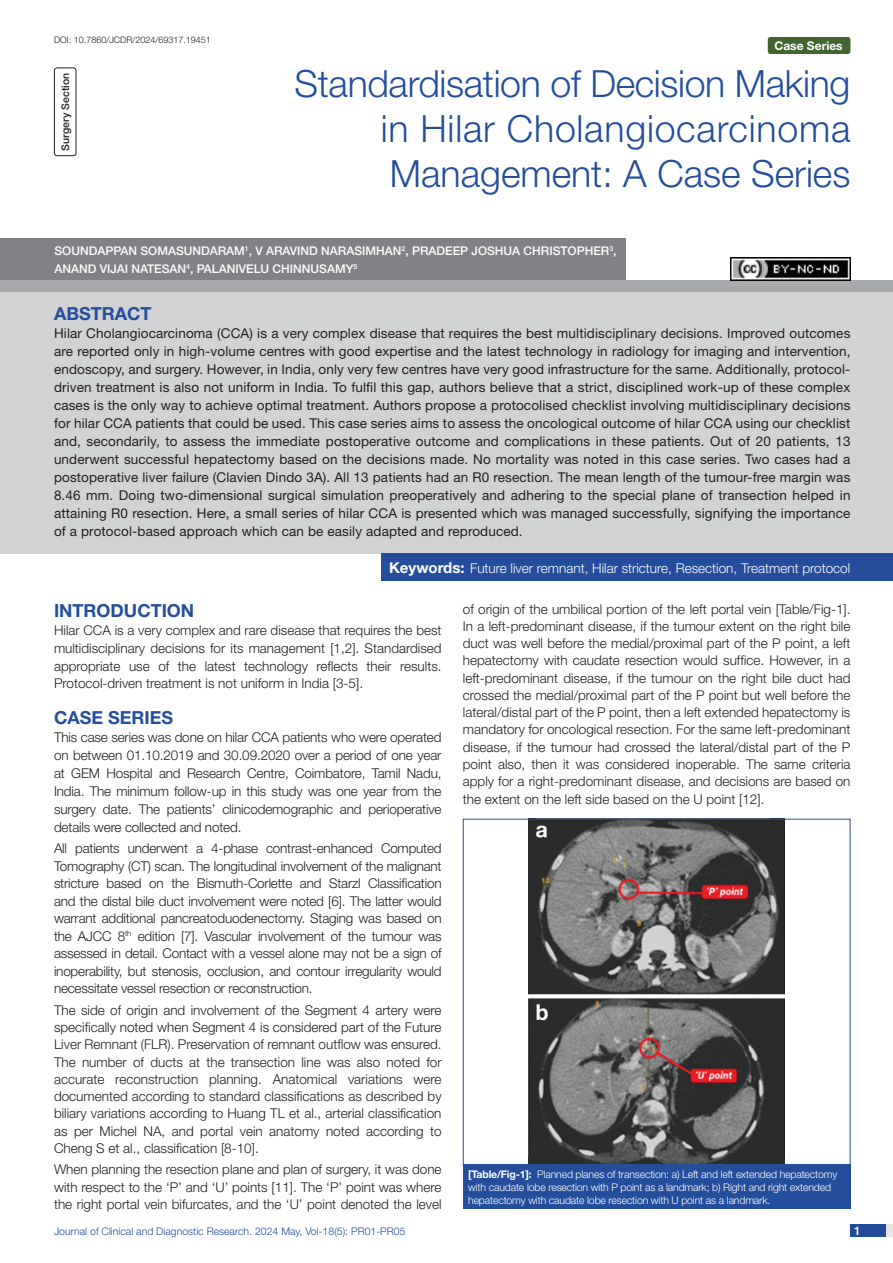
<style>
.page{position:relative;width:893px;height:1263px;background:#fff}
.page>*{position:absolute;margin:0;border:0;box-sizing:border-box;transform-origin:0 0}
.t1{font:300 37.5px/45px "Helvetica Neue";letter-spacing:.02em;color:#244e9b;text-align:justify}
.Heading{font:700 18px "Helvetica Neue";color:#244e9b}
.Abstract_head{font:700 18px "Helvetica Neue";color:#244e9b}
.Body_text{font:300 13.5px/17.2px "Helvetica Neue";color:#231f20;text-align:justify}
.Abstract_Text{font:13.5px/18px "Helvetica Neue";letter-spacing:.01em;color:#231f20;text-align:justify}
.Key_words{font:300 13.5px "Helvetica Neue";color:#fff}
.Author{font:500 12px/18.8px "Helvetica Neue";color:#fff}
.t2{font:700 12px "Helvetica Neue";color:#fff}
.TABLE_FIG{font:300 10.5px/12.6px "Helvetica Neue";letter-spacing:-.015em;color:#fff}
.t3{font:300 10.5px "Helvetica Neue";color:#244e9b}
.section{font:500 10.5px "Helvetica Neue";color:#231f20}
.DOI{font:300 9px "Helvetica Neue";color:#231f20}
.s1{font-weight:700;font-size:15px}
.s2{font-weight:700}
</style>
<div class="page">
<div style="left:850px;top:1224px;width:43px;height:13px;background:#e6e7e9"></div>
<div style="left:850px;top:1224px;width:35px;height:13px;background:#214c99"></div>
<div style="left:54px;top:68px;width:22px;height:88px;border:1px solid #231f20;border-radius:3px"></div>
<div style="left:768px;top:37px;width:82px;height:17px;background:#42652f;border-radius:3px"></div>
<div style="left:0;top:280px;width:893px;height:12px;background:#a8a9ad"></div>
<div style="left:0;top:238px;width:626px;height:42px;background:#808285"></div>
<div style="left:0;top:292px;width:893px;height:261px;background:#d1d2d4"></div>
<div style="left:381px;top:553px;width:512px;height:28px;background:#244e9b"></div>
<img style="left:529px;top:821px;width:255px;height:343px">
<div style="left:463px;top:1165px;width:387px;height:44px;background:#244e9b"></div>
<img style="left:730px;top:258px;width:120px;height:22px">
<p class="DOI" style="left:54px;top:35px;width:158px">DOI: 10.7860/JCDR/2024/69317.19451</p>
<p class="section" style="left:59px;top:150px;width:79px;rotate:-90deg">SURGERY SECTION</p>
<p class="t1" style="left:381px;top:60px;width:471px;text-indent:-86px">Standardisation of Decision Making in Hilar Cholangiocarcinoma Management: A Case Series</p>
<p class="t2" style="left:774px;top:38px;width:70px">Case Series</p>
<p class="Author" style="left:54px;top:241px;width:564px">SOUNDAPPAN SOMASUNDARAM<sup>1</sup>, V ARAVIND NARASIMHAN<sup>2</sup>, PRADEEP JOSHUA CHRISTOPHER<sup>3</sup>,<br>ANAND VIJAI NATESAN<sup>4</sup>, PALANIVELU CHINNUSAMY<sup>5</sup></p>
<p class="Abstract_head" style="left:54px;top:303px;width:99px">ABSTRACT</p>
<p class="Abstract_Text" style="left:54px;top:324px;width:798px">Hilar Cholangiocarcinoma (CCA) is a very complex disease that requires the best multidisciplinary decisions. Improved outcomes are reported only in high-volume centres with good expertise and the latest technology in radiology for imaging and intervention, endoscopy, and surgery. However, in India, only very few centres have very good infrastructure for the same. Additionally, protocol&shy;driven treatment is also not uniform in India. To fulfil this gap, authors believe that a strict, disciplined work-up of these complex cases is the only way to achieve optimal treatment. Authors propose a protocolised checklist involving multidisciplinary decisions for hilar CCA patients that could be used. This case series aims to assess the oncological outcome of hilar CCA using our checklist and, secondarily, to assess the immediate postoperative outcome and complications in these patients. Out of 20 patients, 13 underwent successful hepatectomy based on the decisions made. No mortality was noted in this case series. Two cases had a postoperative liver failure (Clavien Dindo 3A). All 13 patients had an R0 resection. The mean length of the tumour-free margin was 8.46 mm. Doing two-dimensional surgical simulation preoperatively and adhering to the special plane of transection helped in attaining R0 resection. Here, a small series of hilar CCA is presented which was managed successfully, signifying the importance of a protocol-based approach which can be easily adapted and reproduced.</p>
<p class="Key_words" style="left:389px;top:560px;width:463px"><span class="s1">Keywords:</span> Future liver remnant, Hilar stricture, Resection, Treatment protocol</p>
<p class="Heading" style="left:54px;top:600px;width:142px">INTRODUCTION</p>
<p class="Body_text" style="left:54px;top:621px;width:389px;line-height:17.7px">Hilar CCA is a very complex and rare disease that requires the best multidisciplinary decisions for its management [1,2]. Standardised appropriate use of the latest technology reflects their results.<br>Protocol-driven treatment is not uniform in India [3-5].</p>
<p class="Heading" style="left:54px;top:706px;width:121px">CASE SERIES</p>
<p class="Body_text" style="left:54px;top:728px;width:389px;line-height:18px">This case series was done on hilar CCA patients who were operated on between 01.10.2019 and 30.09.2020 over a period of one year at GEM Hospital and Research Centre, Coimbatore, Tamil Nadu, India. The minimum follow-up in this study was one year from the surgery date. The patients’ clinicodemographic and perioperative details were collected and noted.</p>
<p class="Body_text" style="left:54px;top:840px;width:389px">All patients underwent a 4-phase contrast-enhanced Computed Tomography (CT) scan. The longitudinal involvement of the malignant stricture based on the Bismuth-Corlette and Starzl Classification and the distal bile duct involvement were noted [6]. The latter would warrant additional pancreatoduodenectomy. Staging was based on the AJCC 8<sup>th</sup> edition [7]. Vascular involvement of the tumour was assessed in detail. Contact with a vessel alone may not be a sign of inoperability, but stenosis, occlusion, and contour irregularity would necessitate vessel resection or reconstruction.</p>
<p class="Body_text" style="left:54px;top:1001px;width:389px">The side of origin and involvement of the Segment 4 artery were specifically noted when Segment 4 is considered part of the Future Liver Remnant (FLR). Preservation of remnant outflow was ensured.<br>The number of ducts at the transection line was also noted for accurate reconstruction planning. Anatomical variations were documented according to standard classifications as described by biliary variations according to Huang TL et al., arterial classification as per Michel NA, and portal vein anatomy noted according to Cheng S et al., classification [8-10].</p>
<p class="Body_text" style="left:54px;top:1160px;width:389px">When planning the resection plane and plan of surgery, it was done with respect to the ‘P’ and ‘U’ points [11]. The ‘P’ point was where the right portal vein bifurcates, and the ‘U’ point denoted the level</p>
<p class="Body_text" style="left:463px;top:600px;width:389px">of origin of the umbilical portion of the left portal vein [Table/Fig-1].<br>In a left-predominant disease, if the tumour extent on the right bile duct was well before the medial/proximal part of the P point, a left hepatectomy with caudate resection would suffice. However, in a left-predominant disease, if the tumour on the right bile duct had crossed the medial/proximal part of the P point but well before the lateral/distal part of the P point, then a left extended hepatectomy is mandatory for oncological resection. For the same left-predominant disease, if the tumour had crossed the lateral/distal part of the P point also, then it was considered inoperable. The same criteria apply for a right-predominant disease, and decisions are based on the extent on the left side based on the U point [12].</p>
<p class="TABLE_FIG" style="left:468px;top:1168px;width:371px"><span class="s2">[Table/Fig-1]:</span> Planned planes of transection: a) Left and left extended hepatectomy with caudate lobe resection with P point as a landmark; b) Right and right extended hepatectomy with caudate lobe resection with U point as a landmark.</p>
<p class="t3" style="left:54px;top:1225px;width:353px">Journal of Clinical and Diagnostic Research. 2024 May, Vol-18(5): PR01-PR05</p>
<p class="Author" style="left:854px;top:1221px;width:8px">1</p>
</div>
